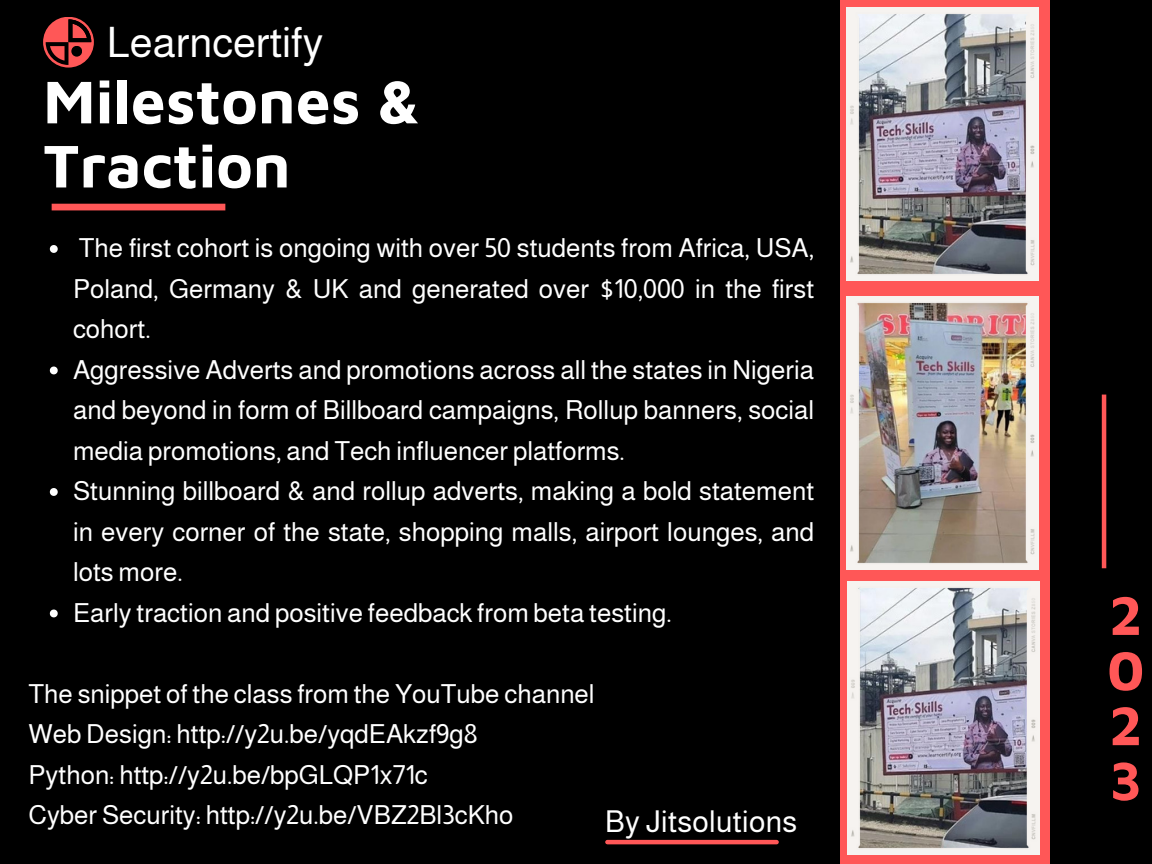
<style>
.page{position:relative;width:1152px;height:864px;background:#000}
.page>*{position:absolute;margin:0;border:0;box-sizing:border-box;transform-origin:0 0}
.t1{font:700 62.1px/64.2px "Maven Pro";color:#fff}
.t2{font:700 55.95px/55.2px "Maven Pro";color:#ff5757;text-align:justify}
.t3{font:42px "Almarai";color:#fff}
.t4{font:30.15px "Almarai";letter-spacing:.01em;color:#fff}
.t5{font:26.25px/40.5px "Almarai";color:#fff;text-align:justify}
</style>
<div class="page">
<div style="left:52px;top:204px;width:173px;height:6px;background:#ff5757"></div>
<hr style="left:607px;top:840px;width:170px;height:4px;background:#ff5757">
<div style="left:840px;top:0;width:210px;height:864px;background:#ff5757"></div>
<hr style="left:1102px;top:395px;width:4px;height:173px;background:#ff5757">
<svg style="left:43px;top:17px;width:51px;height:51px"></svg>
<svg style="left:46px;top:19px;width:45px;height:46px"></svg>
<div style="left:71px;top:46px;width:11px;height:11px;background:#000;border-radius:50%"></div>
<img style="left:847px;top:7px;width:191px;height:273px">
<img style="left:847px;top:296px;width:191px;height:273px">
<img style="left:848px;top:582px;width:192px;height:273px">
<svg style="left:50px;top:245px;width:8px;height:8px"></svg>
<svg style="left:50px;top:367px;width:8px;height:7px"></svg>
<svg style="left:50px;top:488px;width:8px;height:8px"></svg>
<svg style="left:50px;top:610px;width:8px;height:7px"></svg>
<p class="t3" style="left:107px;top:19px;width:218px">Learncertify</p>
<p class="t1" style="left:43px;top:68px;width:379px">Milestones &amp;<br>Traction</p>
<p class="t5" style="left:73px;top:228px;width:743px">The first cohort is ongoing with over 50 students from Africa, USA, Poland, Germany &amp; UK and generated over $10,000 in the first cohort.</p>
<p class="t5" style="left:73px;top:350px;width:743px">Aggressive Adverts and promotions across all the states in Nigeria and beyond in form of Billboard campaigns, Rollup banners, social media promotions, and Tech influencer platforms.</p>
<p class="t5" style="left:73px;top:471px;width:743px">Stunning billboard &amp; and rollup adverts, making a bold statement in every corner of the state, shopping malls, airport lounges, and lots more.</p>
<p class="t5" style="left:73px;top:593px;width:600px">Early traction and positive feedback from beta testing.</p>
<p class="t5" style="left:28px;top:674px;width:568px">The snippet of the class from the YouTube channel</p>
<p class="t5" style="left:28px;top:714px;width:451px">Web Design: http://y2u.be/yqdEAkzf9g8</p>
<p class="t5" style="left:28px;top:755px;width:401px">Python: http://y2u.be/bpGLQP1x71c</p>
<p class="t5" style="left:28px;top:795px;width:487px">Cyber Security: http://y2u.be/VBZ2Bl3cKho</p>
<p class="t4" style="left:605px;top:804px;width:194px">By Jitsolutions</p>
<p class="t2" style="left:1107px;top:586px;width:39px">2<br>0<br>2<br>3</p>
</div>
